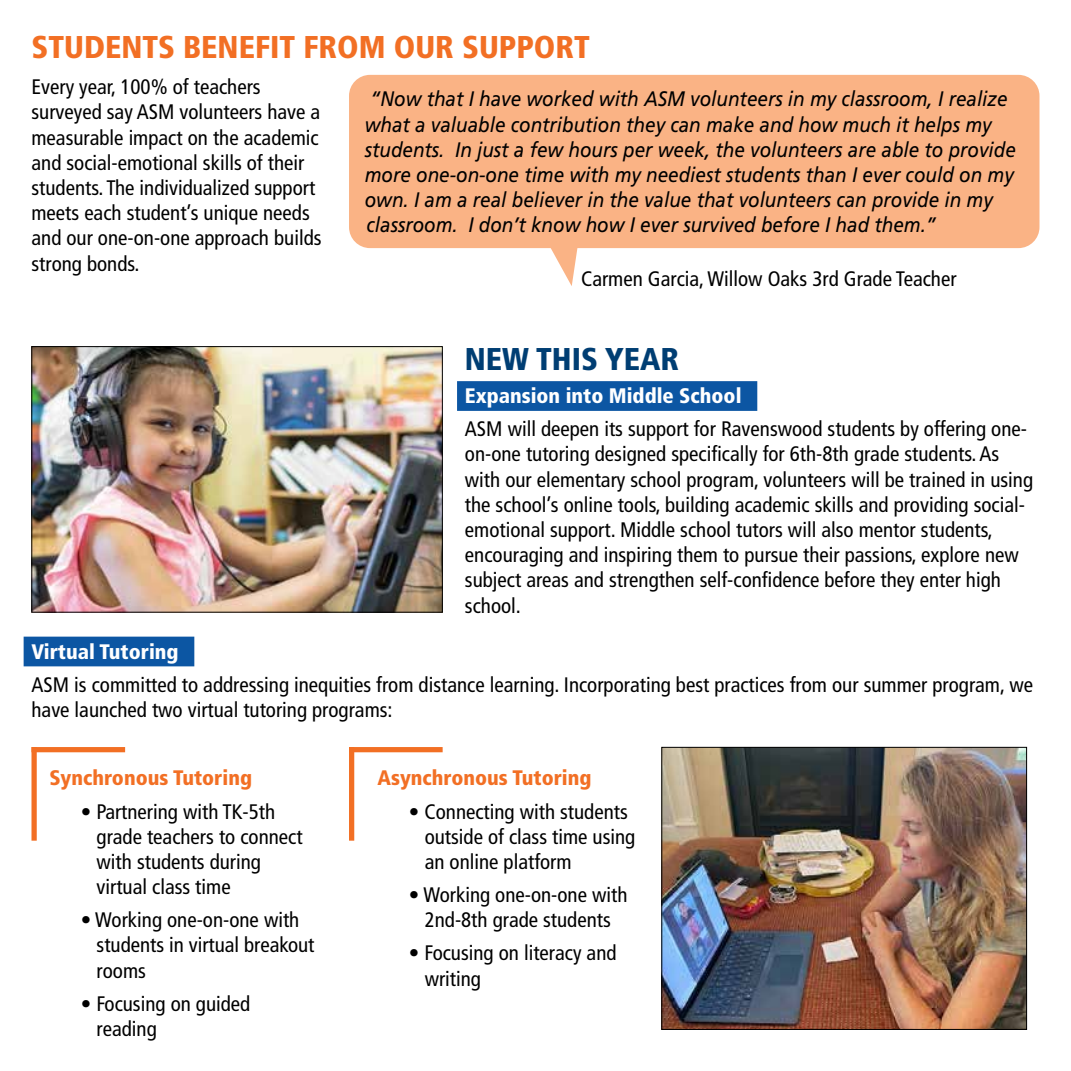
<style>
.page{position:relative;width:1071px;height:1071px;background:#fff}
.page>*{position:absolute;margin:0;border:0;box-sizing:border-box;transform-origin:0 0}
.t1{font:900 condensed 31.5px "Frutiger LT Std";color:#f26f24}
.t2{font:900 condensed 31.5px "Frutiger LT Std";color:#003e73}
.t3{font:condensed 21px/25.2px "Frutiger";color:#000}
.t4{font:italic 21px/25.2px "Frutiger LT Std";color:#000;scale:.9 1}
.t5{font:900 condensed 21px "Frutiger";color:#fff}
.t6{font:900 condensed 21px "Frutiger";color:#f26f24}
</style>
<div class="page">
<div style="left:32px;top:747px;width:5px;height:94px;background:#f26f24"></div>
<div style="left:32px;top:747px;width:93px;height:5px;background:#f26f24"></div>
<svg style="left:541px;top:248px;width:40px;height:38px"></svg>
<div style="left:349px;top:75px;width:691px;height:173px;background:#fab385;border-radius:21px"></div>
<div style="left:457px;top:381px;width:300px;height:30px;background:#0c56a3"></div>
<img style="left:33px;top:348px;width:408px;height:263px">
<div style="left:31px;top:346px;width:412px;height:267px;border:1px solid #000"></div>
<img style="left:663px;top:749px;width:362px;height:279px">
<div style="left:661px;top:747px;width:366px;height:283px;border:1px solid #000"></div>
<div style="left:349px;top:747px;width:5px;height:94px;background:#f26f24"></div>
<div style="left:349px;top:747px;width:94px;height:5px;background:#f26f24"></div>
<div style="left:24px;top:637px;width:170px;height:29px;background:#0c56a3"></div>
<h1 class="t1" style="left:32px;top:28px;width:560px">STUDENTS BENEFIT FROM OUR SUPPORT</h1>
<p class="t3" style="left:32px;top:75px;width:292px">Every year, 100% of teachers surveyed say ASM volunteers have a measurable impact on the academic and social-emotional skills of their students. The individualized support meets each student’s unique needs and our one-on-one approach builds strong bonds.</p>
<p class="t4" style="left:365px;top:87px;width:725px">“Now that I have worked with ASM volunteers in my classroom, I realize what a valuable contribution they can make and how much it helps my students. In just a few hours per week, the volunteers are able to provide more one-on-one time with my neediest students than I ever could on my own. I am a real believer in the value that volunteers can provide in my classroom. I don’t know how I ever survived before I had them.”</p>
<p class="t3" style="left:581px;top:266px;width:377px">Carmen Garcia, Willow Oaks 3rd Grade Teacher</p>
<h1 class="t2" style="left:465px;top:340px;width:216px">NEW THIS YEAR</h1>
<p class="t5" style="left:465px;top:383px;width:278px">Expansion into Middle School</p>
<p class="t3" style="left:465px;top:416px;width:570px">ASM will deepen its support for Ravenswood students by offering one&shy;on-one tutoring designed specifically for 6th-8th grade students. As with our elementary school program, volunteers will be trained in using the school’s online tools, building academic skills and providing social&shy;emotional support. Middle school tutors will also mentor students, encouraging and inspiring them to pursue their passions, explore new subject areas and strengthen self-confidence before they enter high school.</p>
<p class="t5" style="left:32px;top:639px;width:149px">Virtual Tutoring</p>
<p class="t3" style="left:32px;top:672px;width:1003px">ASM is committed to addressing inequities from distance learning. Incorporating best practices from our summer program, we have launched two virtual tutoring programs:</p>
<p class="t6" style="left:49px;top:766px;width:204px">Synchronous Tutoring</p>
<p class="t3" style="left:97px;top:799px;width:208px;text-indent:-16px">• Partnering with TK-5th grade teachers to connect with students during virtual class time</p>
<p class="t3" style="left:97px;top:907px;width:219px;text-indent:-16px">• Working one-on-one with students in virtual breakout rooms</p>
<p class="t3" style="left:97px;top:991px;width:155px;text-indent:-16px">• Focusing on guided reading</p>
<p class="t6" style="left:377px;top:766px;width:215px">Asynchronous Tutoring</p>
<p class="t3" style="left:425px;top:799px;width:212px;text-indent:-16px">• Connecting with students outside of class time using an online platform</p>
<p class="t3" style="left:409px;top:882px;width:220px;text-align:center">• Working one-on-one with<br>2nd-8th grade students</p>
<p class="t3" style="left:425px;top:941px;width:193px;text-indent:-16px">• Focusing on literacy and writing</p>
</div>
